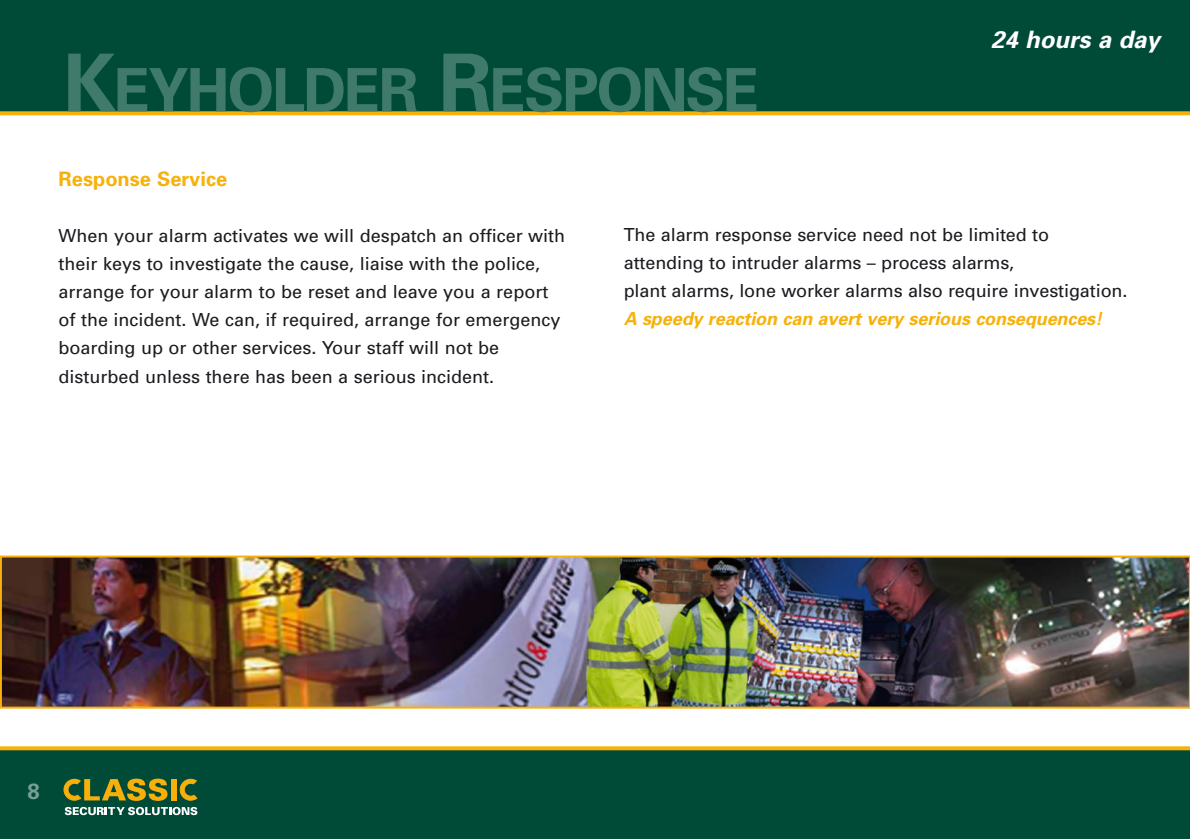
<style>
.page{position:relative;width:1190px;height:839px;background:#fff}
.page>*{position:absolute;margin:0;border:0;box-sizing:border-box;transform-origin:0 0}
.t1{font:700 60px "Univers";letter-spacing:-.035em;color:#3f7a6b}
.t2{font:italic 700 24px "Univers";color:#fff}
.t3{font:700 22px "Univers";color:#779f93}
.t4{font:700 20px "Univers";color:#f7b10b}
.t5{font:18px/28px "Univers";color:#1b1c20}
.s1{font-size:80px}
.s2{font-weight:700;font-style:italic;color:#f7b10b}
</style>
<div class="page">
<img style="left:0;top:0;width:1190px;height:839px">
<p class="t1" style="left:63px;top:68px;width:698px"><span class="s1">K</span>EYHOLDER <span class="s1">R</span>ESPONSE</p>
<p class="t2" style="left:991px;top:31px;width:170px">24 hours a day</p>
<p class="t4" style="left:59px;top:172px;width:170px">Response Service</p>
<p class="t5" style="left:59px;top:224px;width:508px">When your alarm activates we will despatch an officer with their keys to investigate the cause, liaise with the police, arrange for your alarm to be reset and leave you a report of the incident. We can, if required, arrange for emergency boarding up or other services. Your staff will not be disturbed unless there has been a serious incident.</p>
<p class="t5" style="left:624px;top:222px;width:505px">The alarm response service need not be limited to attending to intruder alarms – process alarms,<br>plant alarms, lone worker alarms also require investigation.<br><span class="s2">A speedy reaction can avert very serious consequences!</span></p>
<p class="t3" style="left:27px;top:783px;width:14px">8</p>
</div>
